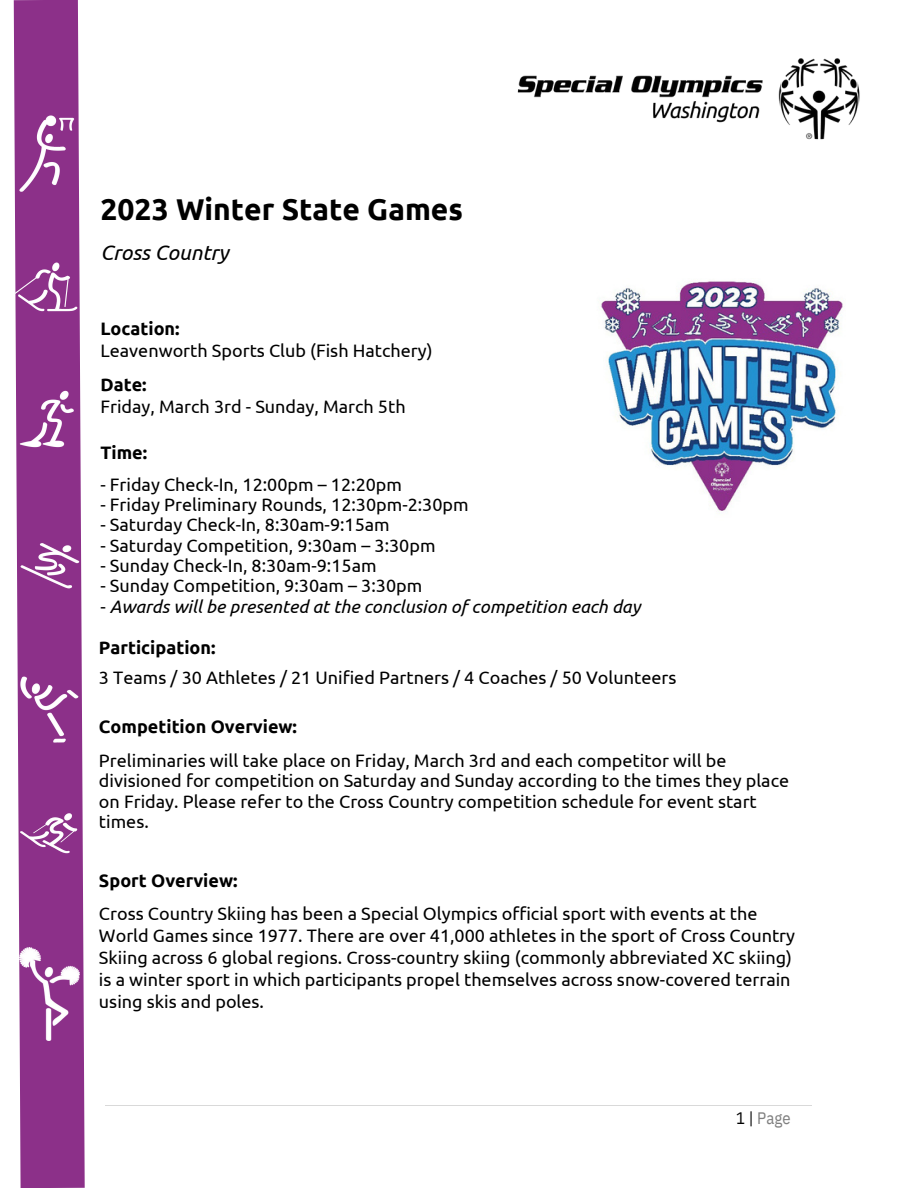
<style>
.page{position:relative;width:918px;height:1188px;background:#fff}
.page>*{position:absolute;margin:0;border:0;box-sizing:border-box;transform-origin:0 0}
.t1{font:700 30px "Ubuntu";color:#000}
.t2{font:italic 21px "Ubuntu";color:#000}
.t3{font:18px/21.9px "Ubuntu";color:#000}
.t4{font:700 18px "Ubuntu";color:#000}
.t5{font:italic 18px "Ubuntu";color:#000}
.t6{font:16.5px "IBM Plex Sans Cond";color:#7f7f7f}
.s1{font-style:normal}
.s2{color:#000}
</style>
<div class="page">
<hr style="left:106px;top:1105px;width:706px;height:1px;background:#d9d9d9">
<img style="left:601px;top:281px;width:242px;height:230px">
<svg style="left:13px;top:0;width:93px;height:1188px"></svg>
<img style="left:13px;top:513px;width:93px;height:107px">
<img style="left:13px;top:235px;width:93px;height:104px">
<img style="left:13px;top:95px;width:93px;height:117px">
<img style="left:13px;top:360px;width:93px;height:117px">
<img style="left:13px;top:646px;width:93px;height:125px">
<img style="left:20px;top:947px;width:59px;height:94px">
<img style="left:13px;top:783px;width:93px;height:100px">
<img style="left:517px;top:58px;width:343px;height:82px">
<h1 class="t1" style="left:101px;top:192px;width:364px">2023 Winter State Games</h1>
<p class="t2" style="left:101px;top:240px;width:129px">Cross Country</p>
<p class="t4" style="left:100px;top:318px;width:81px">Location:</p>
<p class="t3" style="left:100px;top:339px;width:334px">Leavenworth Sports Club (Fish Hatchery)</p>
<p class="t4" style="left:100px;top:374px;width:48px">Date:</p>
<p class="t3" style="left:100px;top:395px;width:307px">Friday, March 3rd - Sunday, March 5th</p>
<p class="t4" style="left:100px;top:442px;width:48px">Time:</p>
<p class="t3" style="left:100px;top:474px;width:303px">- Friday Check-In, 12:00pm – 12:20pm</p>
<p class="t3" style="left:100px;top:494px;width:370px">- Friday Preliminary Rounds, 12:30pm-2:30pm</p>
<p class="t3" style="left:100px;top:514px;width:291px">- Saturday Check-In, 8:30am-9:15am</p>
<p class="t3" style="left:100px;top:534px;width:337px">- Saturday Competition, 9:30am – 3:30pm</p>
<p class="t3" style="left:100px;top:554px;width:278px">- Sunday Check-In, 8:30am-9:15am</p>
<p class="t3" style="left:100px;top:574px;width:323px">- Sunday Competition, 9:30am – 3:30pm</p>
<p class="t5" style="left:100px;top:596px;width:541px"><span class="s1">-</span> Awards will be presented at the conclusion of competition each day</p>
<p class="t4" style="left:99px;top:637px;width:118px">Participation:</p>
<p class="t3" style="left:99px;top:667px;width:579px">3 Teams / 30 Athletes / 21 Unified Partners / 4 Coaches / 50 Volunteers</p>
<p class="t4" style="left:99px;top:716px;width:200px">Competition Overview:</p>
<p class="t3" style="left:99px;top:751px;width:692px;line-height:20.1px">Preliminaries will take place on Friday, March 3rd and each competitor will be divisioned for competition on Saturday and Sunday according to the times they place on Friday. Please refer to the Cross Country competition schedule for event start times.</p>
<p class="t4" style="left:99px;top:870px;width:140px">Sport Overview:</p>
<p class="t3" style="left:99px;top:903px;width:698px">Cross Country Skiing has been a Special Olympics official sport with events at the World Games since 1977. There are over 41,000 athletes in the sport of Cross Country Skiing across 6 global regions. Cross-country skiing (commonly abbreviated XC skiing) is a winter sport in which participants propel themselves across snow-covered terrain using skis and poles.</p>
<p class="t6" style="left:736px;top:1107px;width:56px"><span class="s2">1 |</span> Page</p>
</div>
